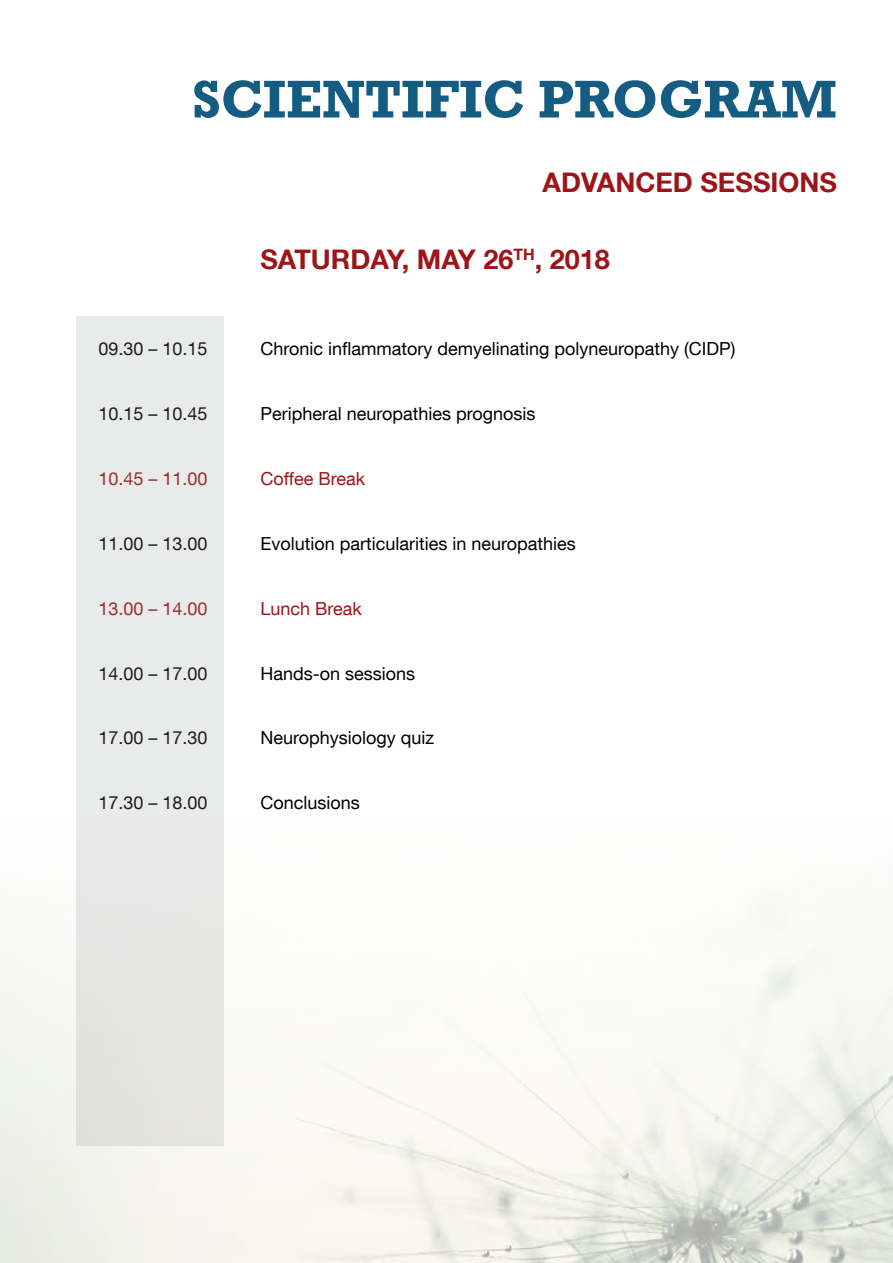
<style>
.page{position:relative;width:893px;height:1263px;background:#fff}
.page>*{position:absolute;margin:0;border:0;box-sizing:border-box;transform-origin:0 0}
.t1{font:700 54px "Rockwell";color:#155c82}
.t2{font:700 27px "Helvetica Neue LT Com";color:#9c1519}
.t3{font:18px "Helvetica Neue LT Com";color:#000}
.t4{font:18px "Helvetica Neue LT Com";color:#9c1519}
</style>
<div class="page">
<img style="left:0;top:316px;width:893px;height:947px">
<div style="left:76px;top:317px;width:147px;height:829px;background:#e9eaea"></div>
<h1 class="t1" style="left:192px;top:67px;width:646px">SCIENTIFIC PROGRAM</h1>
<h2 class="t2" style="left:543px;top:165px;width:296px">ADVANCED SESSIONS</h2>
<h2 class="t2" style="left:260px;top:242px;width:351px">SATURDAY, MAY 26<sup>TH</sup>, 2018</h2>
<p class="t3" style="left:98px;top:338px;width:111px">09.30 – 10.15</p>
<p class="t3" style="left:260px;top:338px;width:477px">Chronic inflammatory demyelinating polyneuropathy (CIDP)</p>
<p class="t3" style="left:98px;top:403px;width:111px">10.15 – 10.45</p>
<p class="t3" style="left:260px;top:403px;width:277px">Peripheral neuropathies prognosis</p>
<p class="t4" style="left:98px;top:468px;width:111px">10.45 – 11.00</p>
<p class="t4" style="left:260px;top:468px;width:106px">Coffee Break</p>
<p class="t3" style="left:98px;top:532px;width:111px">11.00 – 13.00</p>
<p class="t3" style="left:260px;top:532px;width:317px">Evolution particularities in neuropathies</p>
<p class="t4" style="left:98px;top:597px;width:111px">13.00 – 14.00</p>
<p class="t4" style="left:260px;top:597px;width:103px">Lunch Break</p>
<p class="t3" style="left:98px;top:662px;width:111px">14.00 – 17.00</p>
<p class="t3" style="left:260px;top:662px;width:156px">Hands-on sessions</p>
<p class="t3" style="left:98px;top:727px;width:111px">17.00 – 17.30</p>
<p class="t3" style="left:260px;top:727px;width:175px">Neurophysiology quiz</p>
<p class="t3" style="left:98px;top:792px;width:111px">17.30 – 18.00</p>
<p class="t3" style="left:260px;top:792px;width:101px">Conclusions</p>
</div>
